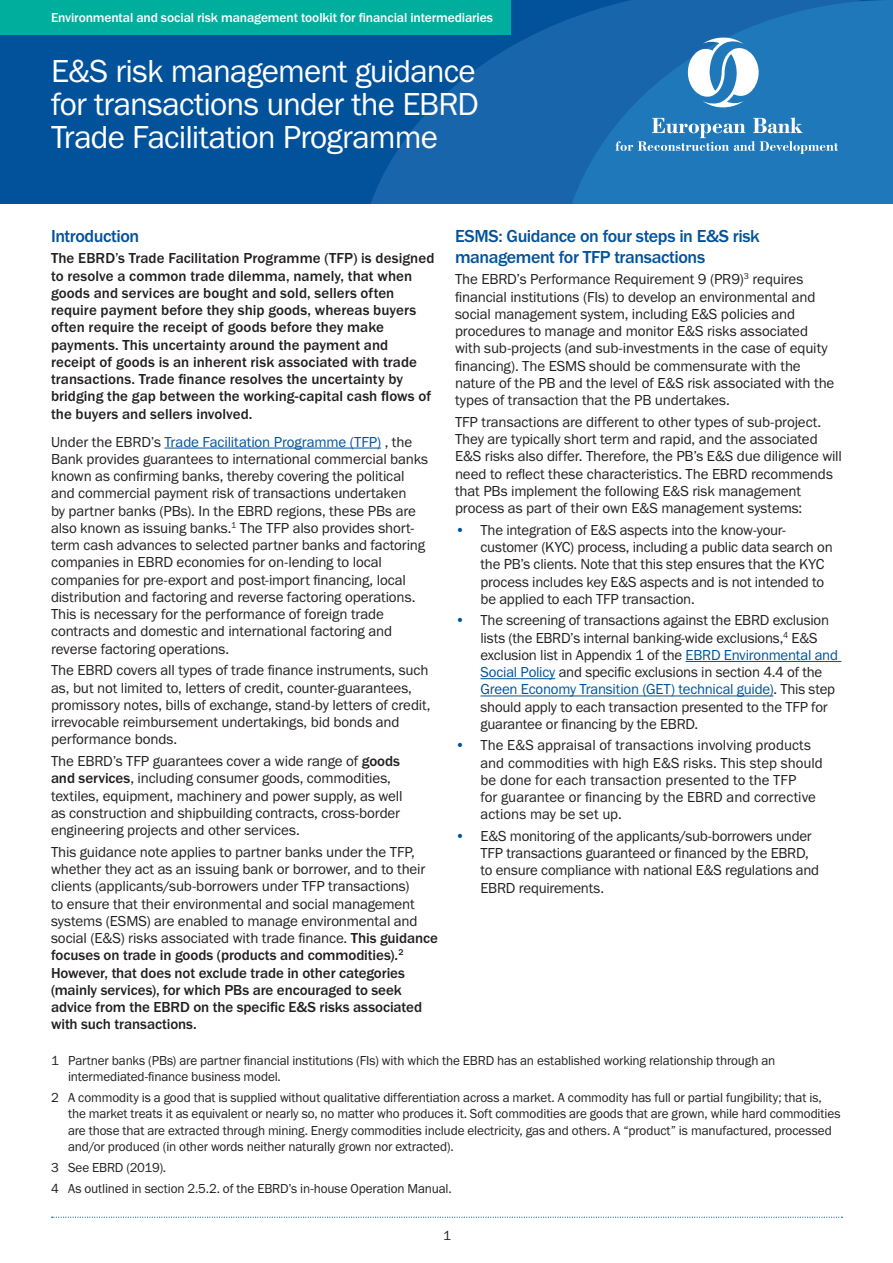
<style>
.page{position:relative;width:893px;height:1263px;background:#fff}
.page>*{position:absolute;margin:0;border:0;box-sizing:border-box;transform-origin:0 0}
.Template_main_document_heading{font:33px/33px "Franklin Gothic URW Boo";letter-spacing:-.025em;color:#fff;text-align:justify}
.Level_1_heading_12_14_Medium{font:500 18px/21px "Franklin Gothic URW";letter-spacing:-.025em;color:#01529a}
.Body_text_10_12{font:15px/17.2px "Franklin Gothic URW Boo";letter-spacing:-.01em;color:#231f20}
.Body_text_10_12_med{font:500 15px/17.2px "Franklin Gothic URW";letter-spacing:.005em;color:#231f20}
.Footnote{font:13.5px/16.5px "Franklin Gothic URW Boo";letter-spacing:-.01em;color:#231f20}
.Top_banner_header_8_16_Med_white{font:500 13.5px "Franklin Gothic URW";letter-spacing:-.01em;color:#fff}
.s1{color:#01529a}
.s2{font-family:"Franklin Gothic URW";font-weight:500}
</style>
<div class="page">
<svg style="left:52px;top:1217px;width:790px;height:1px"></svg>
<div style="left:0;top:0;width:893px;height:204px;background:#01529a"></div>
<svg style="left:357px;top:0;width:201px;height:204px;fill:#1965ab"></svg>
<svg style="left:558px;top:0;width:335px;height:204px;background:#1c70b4"></svg>
<svg style="left:615px;top:118px;width:223px;height:36px;background:#468fc6"></svg>
<svg style="left:686px;top:38px;width:74px;height:71px;background:#81b2d7"></svg>
<div style="left:0;top:0;width:510px;height:34px;background:#00ae9e"></div>
<hr style="left:164px;top:447px;width:217px;height:1px;background:#01529a">
<hr style="left:686px;top:661px;width:155px;height:1px;background:#01529a">
<hr style="left:480px;top:678px;width:75px;height:1px;background:#01529a">
<hr style="left:480px;top:695px;width:293px;height:1px;background:#01529a">
<p class="Top_banner_header_8_16_Med_white" style="left:51px;top:9px;width:444px">Environmental and social risk management toolkit for financial intermediaries</p>
<p class="Template_main_document_heading" style="left:51px;top:53px;width:429px">E&amp;S risk management guidance for transactions under the EBRD Trade Facilitation Programme</p>
<p class="Level_1_heading_12_14_Medium" style="left:455px;top:225px;width:306px">ESMS: Guidance on four steps in E&amp;S risk management for TFP transactions</p>
<p class="Body_text_10_12" style="left:455px;top:270px;width:381px">The EBRD’s Performance Requirement 9 (PR9)<sup>3</sup> requires financial institutions (FIs) to develop an environmental and social management system, including E&amp;S policies and procedures to manage and monitor E&amp;S risks associated with sub-projects (and sub-investments in the case of equity financing). The ESMS should be commensurate with the nature of the PB and the level of E&amp;S risk associated with the types of transaction that the PB undertakes.</p>
<p class="Body_text_10_12" style="left:455px;top:413px;width:388px">TFP transactions are different to other types of sub-project.<br>They are typically short term and rapid, and the associated E&amp;S risks also differ. Therefore, the PB’s E&amp;S due diligence will need to reflect these characteristics. The EBRD recommends that PBs implement the following E&amp;S risk management process as part of their own E&amp;S management systems:</p>
<p class="Body_text_10_12" style="left:480px;top:521px;width:354px;text-indent:-26px"><span class="s1">•</span> The integration of E&amp;S aspects into the know-your&shy;customer (KYC) process, including a public data search on the PB’s clients. Note that this step ensures that the KYC process includes key E&amp;S aspects and is not intended to be applied to each TFP transaction.</p>
<p class="Body_text_10_12" style="left:480px;top:611px;width:359px;text-indent:-26px"><span class="s1">•</span> The screening of transactions against the EBRD exclusion lists (the EBRD’s internal banking-wide exclusions,<sup>4</sup> E&amp;S exclusion list in Appendix 1 of the <span class="s1">EBRD Environmental and Social Policy</span> and specific exclusions in section 4.4 of the <span class="s1">Green Economy Transition (GET) technical guide)</span>. This step should apply to each transaction presented to the TFP for guarantee or financing by the EBRD.</p>
<p class="Body_text_10_12" style="left:480px;top:736px;width:344px;text-indent:-26px"><span class="s1">•</span> The E&amp;S appraisal of transactions involving products and commodities with high E&amp;S risks. This step should be done for each transaction presented to the TFP<br>for guarantee or financing by the EBRD and corrective actions may be set up.</p>
<p class="Body_text_10_12" style="left:480px;top:827px;width:340px;text-indent:-26px"><span class="s1">•</span> E&amp;S monitoring of the applicants/sub-borrowers under TFP transactions guaranteed or financed by the EBRD, to ensure compliance with national E&amp;S regulations and EBRD requirements.</p>
<p class="Level_1_heading_12_14_Medium" style="left:51px;top:225px;width:90px">Introduction</p>
<p class="Body_text_10_12_med" style="left:51px;top:249px;width:385px">The EBRD’s Trade Facilitation Programme (TFP) is designed to resolve a common trade dilemma, namely, that when goods and services are bought and sold, sellers often require payment before they ship goods, whereas buyers often require the receipt of goods before they make payments. This uncertainty around the payment and receipt of goods is an inherent risk associated with trade transactions. Trade finance resolves the uncertainty by bridging the gap between the working-capital cash flows of the buyers and sellers involved.</p>
<p class="Body_text_10_12" style="left:51px;top:433px;width:379px">Under the EBRD’s <span class="s1">Trade Facilitation Programme (TFP)</span> , the Bank provides guarantees to international commercial banks known as confirming banks, thereby covering the political and commercial payment risk of transactions undertaken<br>by partner banks (PBs). In the EBRD regions, these PBs are also known as issuing banks.<sup>1</sup> The TFP also provides short&shy;term cash advances to selected partner banks and factoring companies in EBRD economies for on-lending to local companies for pre-export and post-import financing, local distribution and factoring and reverse factoring operations.<br>This is necessary for the performance of foreign trade contracts and domestic and international factoring and reverse factoring operations.</p>
<p class="Body_text_10_12" style="left:51px;top:661px;width:381px">The EBRD covers all types of trade finance instruments, such as, but not limited to, letters of credit, counter-guarantees, promissory notes, bills of exchange, stand-by letters of credit, irrevocable reimbursement undertakings, bid bonds and performance bonds.</p>
<p class="Body_text_10_12" style="left:51px;top:752px;width:353px">The EBRD’s TFP guarantees cover a wide range of <span class="s2">goods and services</span>, including consumer goods, commodities, textiles, equipment, machinery and power supply, as well as construction and shipbuilding contracts, cross-border engineering projects and other services.</p>
<p class="Body_text_10_12" style="left:51px;top:843px;width:388px">This guidance note applies to partner banks under the TFP, whether they act as an issuing bank or borrower, and to their clients (applicants/sub-borrowers under TFP transactions)<br>to ensure that their environmental and social management systems (ESMS) are enabled to manage environmental and social (E&amp;S) risks associated with trade finance. <span class="s2">This guidance focuses on trade in goods (products and commodities).</span><sup>2<br></sup><span class="s2">However, that does not exclude trade in other categories (mainly services), for which PBs are encouraged to seek advice from the EBRD on the specific E&amp;S risks associated with such transactions.</span></p>
<p class="Footnote" style="left:68px;top:1051px;width:709px;text-indent:-17px">1 Partner banks (PBs) are partner financial institutions (FIs) with which the EBRD has an established working relationship through an intermediated-finance business model.</p>
<p class="Footnote" style="left:68px;top:1089px;width:774px;text-indent:-17px">2 A commodity is a good that is supplied without qualitative differentiation across a market. A commodity has full or partial fungibility; that is, the market treats it as equivalent or nearly so, no matter who produces it. Soft commodities are goods that are grown, while hard commodities are those that are extracted through mining. Energy commodities include electricity, gas and others. A “product” is manufactured, processed and/or produced (in other words neither naturally grown nor extracted).</p>
<p class="Footnote" style="left:51px;top:1159px;width:117px">3 See EBRD (2019).</p>
<p class="Footnote" style="left:51px;top:1180px;width:402px">4 As outlined in section 2.5.2. of the EBRD’s in-house Operation Manual.</p>
<p class="Footnote" style="left:443px;top:1227px;width:9px">1</p>
</div>
